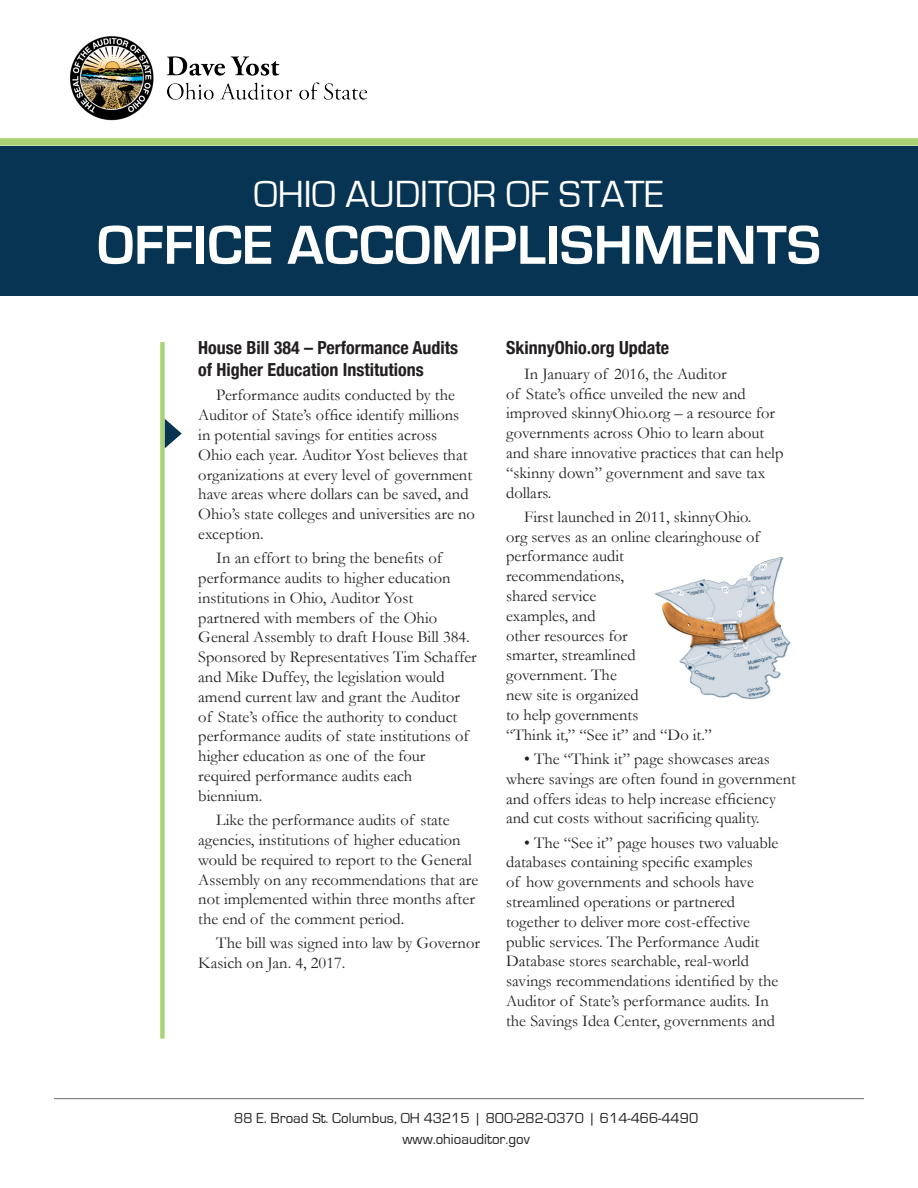
<style>
.page{position:relative;width:918px;height:1188px;background:#fff}
.page>*{position:absolute;margin:0;border:0;box-sizing:border-box;transform-origin:0 0}
.t1{font:700 57px "Eurostile";color:#fff}
.t2{font:39px "Eurostile";color:#fff}
.t3{font:700 condensed 18px/21.6px "Helvetica Neue";color:#231f20}
.t4{font:16.5px/19.8px "Garamond";color:#231f20}
.t5{font:15px "Eurostile";color:#231f20}
</style>
<div class="page">
<hr style="left:54px;top:1098px;width:810px;height:1px;background:#6c6d70">
<div style="left:0;top:138px;width:918px;height:8px;background:#aad375"></div>
<img style="left:70px;top:36px;width:298px;height:85px">
<div style="left:0;top:146px;width:918px;height:149px;background:#063452"></div>
<div style="left:160px;top:342px;width:5px;height:697px;background:#aad375"></div>
<svg style="left:165px;top:419px;width:17px;height:29px"></svg>
<img style="left:654px;top:557px;width:137px;height:143px">
<p class="t2" style="left:254px;top:173px;width:412px">OHIO AUDITOR OF STATE</p>
<p class="t1" style="left:97px;top:214px;width:725px">OFFICE ACCOMPLISHMENTS</p>
<p class="t3" style="left:198px;top:336px;width:261px">House Bill 384 – Performance Audits of Higher Education Institutions</p>
<p class="t4" style="left:198px;top:385px;width:278px;text-indent:18px">Performance audits conducted by the Auditor of State’s office identify millions in potential savings for entities across<br>Ohio each year. Auditor Yost believes that organizations at every level of government have areas where dollars can be saved, and Ohio’s state colleges and universities are no exception.</p>
<p class="t4" style="left:198px;top:548px;width:280px;text-indent:18px">In an effort to bring the benefits of performance audits to higher education institutions in Ohio, Auditor Yost partnered with members of the Ohio General Assembly to draft House Bill 384.<br>Sponsored by Representatives Tim Schaffer and Mike Duffey, the legislation would amend current law and grant the Auditor of State’s office the authority to conduct performance audits of state institutions of higher education as one of the four required performance audits each biennium.</p>
<p class="t4" style="left:198px;top:810px;width:281px;text-indent:18px">Like the performance audits of state agencies, institutions of higher education would be required to report to the General Assembly on any recommendations that are not implemented within three months after the end of the comment period.</p>
<p class="t4" style="left:198px;top:933px;width:283px;text-indent:18px">The bill was signed into law by Governor<br>Kasich on Jan. 4, 2017.</p>
<p class="t3" style="left:506px;top:336px;width:165px">SkinnyOhio.org Update</p>
<p class="t4" style="left:506px;top:363px;width:279px;text-indent:18px">In January of 2016, the Auditor<br>of State’s office unveiled the new and improved skinnyOhio.org – a resource for governments across Ohio to learn about and share innovative practices that can help “skinny down” government and save tax dollars.</p>
<p class="t4" style="left:506px;top:507px;width:255px;text-indent:18px">First launched in 2011, skinnyOhio. org serves as an online clearinghouse of performance audit<br>recommendations,<br>shared service<br>examples, and<br>other resources for<br>smarter, streamlined<br>government. The<br>new site is organized<br>to help governments<br>“Think it,” “See it” and “Do it.”</p>
<p class="t4" style="left:506px;top:749px;width:291px;text-indent:18px">• The “Think it” page showcases areas where savings are often found in government and offers ideas to help increase efficiency and cut costs without sacrificing quality.</p>
<p class="t4" style="left:506px;top:832px;width:274px;text-indent:18px">• The “See it” page houses two valuable databases containing specific examples<br>of how governments and schools have streamlined operations or partnered together to deliver more cost-effective public services. The Performance Audit Database stores searchable, real-world savings recommendations identified by the Auditor of State’s performance audits. In the Savings Idea Center, governments and</p>
<p class="t5" style="left:234px;top:1110px;width:466px">88 E. Broad St. Columbus, OH 43215 | 800-282-0370 | 614-466-4490</p>
<p class="t5" style="left:403px;top:1131px;width:129px">www.ohioauditor.gov</p>
</div>
